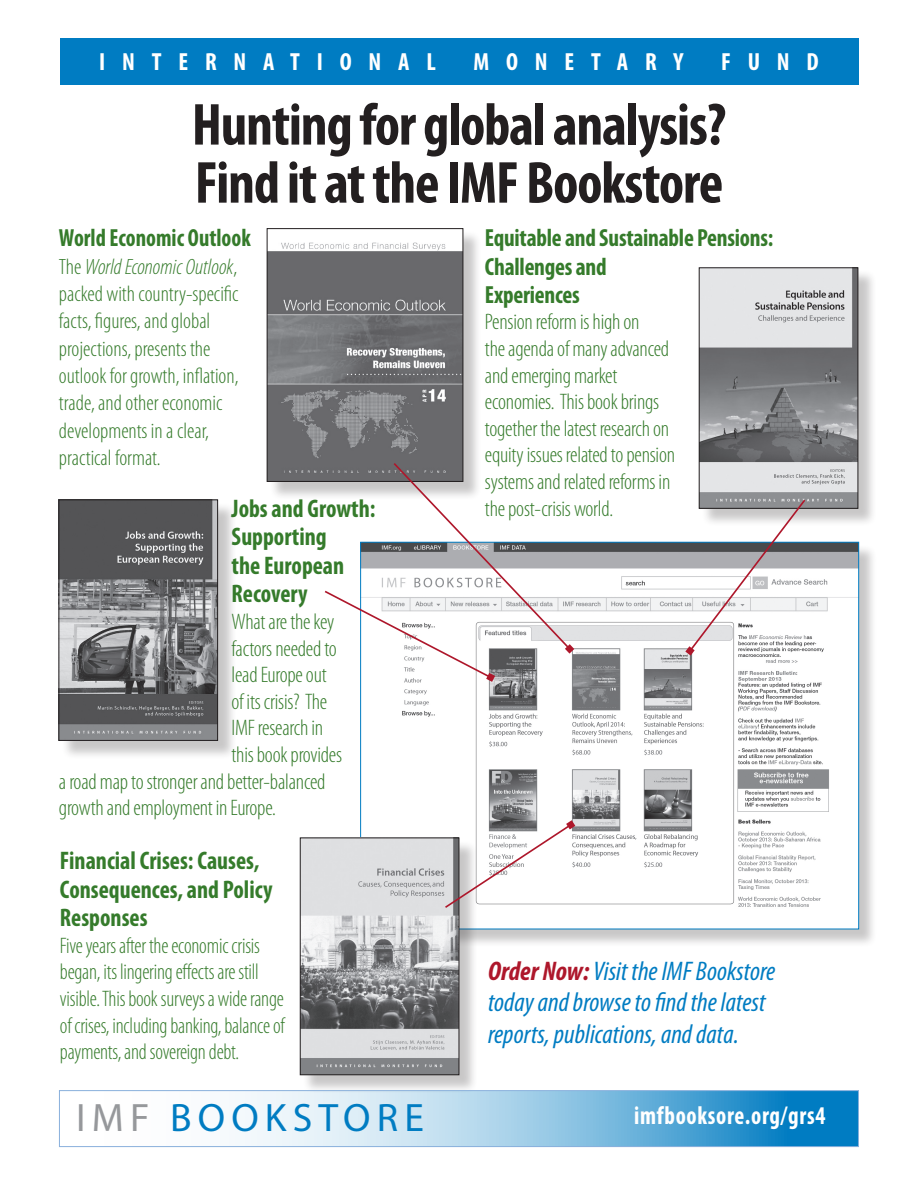
<style>
.page{position:relative;width:918px;height:1188px;background:#fff}
.page>*{position:absolute;margin:0;border:0;box-sizing:border-box;transform-origin:0 0}
.t1{font:700 condensed 59.85px/58.1px "Myriad Pro";letter-spacing:-.02em;color:#231f20}
.t2{font:39.75px "Myriad Pro";letter-spacing:.155em;color:#007cc2}
.t3{font:italic condensed 27px/31.5px "Myriad Pro";color:#007cc2}
.t4{font:700 condensed 25.65px "Myriad Pro";letter-spacing:.03em;color:#fff;scale:.92 1}
.t5{font:700 condensed 25.5px/28.5px "Myriad Pro";color:#357b2b;scale:.95 1}
.t6{font:700 condensed 24.9px/28.2px "Myriad Pro";letter-spacing:-.01em;color:#357b2b;scale:.95 1}
.t7{font:700 condensed 24.9px "Myriad Pro";letter-spacing:.675em;color:#fff}
.t8{font:700 condensed 24.9px "Myriad Pro";letter-spacing:-.01em;color:#357b2b;scale:.92 1}
.t9{font:300 condensed 22.5px/26.5px "Myriad Pro";letter-spacing:-.01em;color:#357b2b}
.t10{font:300 condensed 22.5px/26.5px "Myriad Pro";letter-spacing:-.01em;color:#357b2b;scale:.96 1}
.t11{font:300 condensed 22.2px/27.3px "Myriad Pro";color:#357b2b}
.s1{font-style:italic}
.s2{color:#96989b}
.s3{font-weight:700;color:#ae172b}
</style>
<div class="page">
<svg style="left:235px;top:1094px;width:621px;height:50px;background:#88c1e2"></svg>
<div style="left:59px;top:1091px;width:800px;height:56px;border:2px solid #007cc2"></div>
<div style="left:60px;top:38px;width:799px;height:47px;background:#007cc2"></div>
<div style="left:269px;top:230px;width:213px;height:270px;background:#231f20;opacity:.25"></div>
<img style="left:269px;top:230px;width:192px;height:250px">
<div style="left:267px;top:228px;width:196px;height:254px;border:1px solid #231f20"></div>
<div style="left:701px;top:270px;width:176px;height:257px;background:#231f20;opacity:.25"></div>
<img style="left:701px;top:269px;width:155px;height:238px">
<div style="left:699px;top:267px;width:159px;height:242px;border:1px solid #231f20"></div>
<div style="left:362px;top:544px;width:516px;height:404px;background:#231f20;opacity:.25"></div>
<img style="left:362px;top:544px;width:495px;height:383px">
<div style="left:302px;top:840px;width:176px;height:254px;background:#231f20;opacity:.25"></div>
<img style="left:302px;top:840px;width:155px;height:233px">
<div style="left:300px;top:838px;width:159px;height:237px;border:1px solid #231f20"></div>
<svg style="left:685px;top:498px;width:122px;height:158px"></svg>
<svg style="left:323px;top:461px;width:251px;height:221px"></svg>
<svg style="left:443px;top:820px;width:132px;height:90px"></svg>
<div style="left:59px;top:1090px;width:800px;height:57px;border:1px solid #89b0dc"></div>
<div style="left:61px;top:502px;width:176px;height:257px;background:#231f20;opacity:.25"></div>
<img style="left:60px;top:501px;width:156px;height:238px">
<div style="left:58px;top:499px;width:160px;height:242px;border:1px solid #231f20"></div>
<p class="t7" style="left:99px;top:48px;width:338px">INTERNATIONAL</p>
<p class="t7" style="left:473px;top:48px;width:212px">MONETARY</p>
<p class="t7" style="left:721px;top:48px;width:99px">FUND</p>
<p class="t1" style="left:192px;top:97px;width:536px">Hunting for global analysis?<br>Find it at the IMF Bookstore</p>
<p class="t8" style="left:59px;top:224px;width:210px">World Economic Outlook</p>
<p class="t11" style="left:59px;top:253px;width:181px">The <span class="s1">World Economic Outlook</span>, packed with country-specific facts, figures, and global projections, presents the outlook for growth, inflation, trade, and other economic developments in a clear, practical format.</p>
<p class="t5" style="left:232px;top:494px;width:153px">Jobs and Growth:<br>Supporting<br>the European<br>Recovery</p>
<p class="t9" style="left:232px;top:609px;width:104px">What are the key</p>
<p class="t9" style="left:232px;top:635px;width:107px">factors needed to</p>
<p class="t9" style="left:232px;top:662px;width:97px">lead Europe out</p>
<p class="t9" style="left:232px;top:689px;width:97px">of its crisis? The</p>
<p class="t9" style="left:232px;top:715px;width:93px">IMF research in</p>
<p class="t9" style="left:232px;top:742px;width:112px">this book provides</p>
<p class="t9" style="left:59px;top:768px;width:268px">a road map to stronger and better-balanced</p>
<p class="t9" style="left:59px;top:795px;width:219px">growth and employment in Europe.</p>
<p class="t6" style="left:485px;top:224px;width:305px">Equitable and Sustainable Pensions:<br>Challenges and<br>Experiences</p>
<p class="t9" style="left:485px;top:309px;width:192px">Pension reform is high on<br>the agenda of many advanced and emerging market economies. This book brings together the latest research on equity issues related to pension systems and related reforms in the post-crisis world.</p>
<p class="t5" style="left:60px;top:847px;width:226px">Financial Crises: Causes,<br>Consequences, and Policy<br>Responses</p>
<p class="t10" style="left:60px;top:933px;width:236px">Five years after the economic crisis began, its lingering effects are still visible. This book surveys a wide range of crises, including banking, balance of payments, and sovereign debt.</p>
<p class="t2" style="left:76px;top:1093px;width:349px"><span class="s2">IMF</span> BOOKSTORE</p>
<p class="t4" style="left:634px;top:1102px;width:209px">imfbooksore.org/grs4</p>
<p class="t3" style="left:488px;top:955px;width:289px"><span class="s3">Order Now:</span> Visit the IMF Bookstore today and browse to find the latest reports, publications, and data.</p>
</div>
